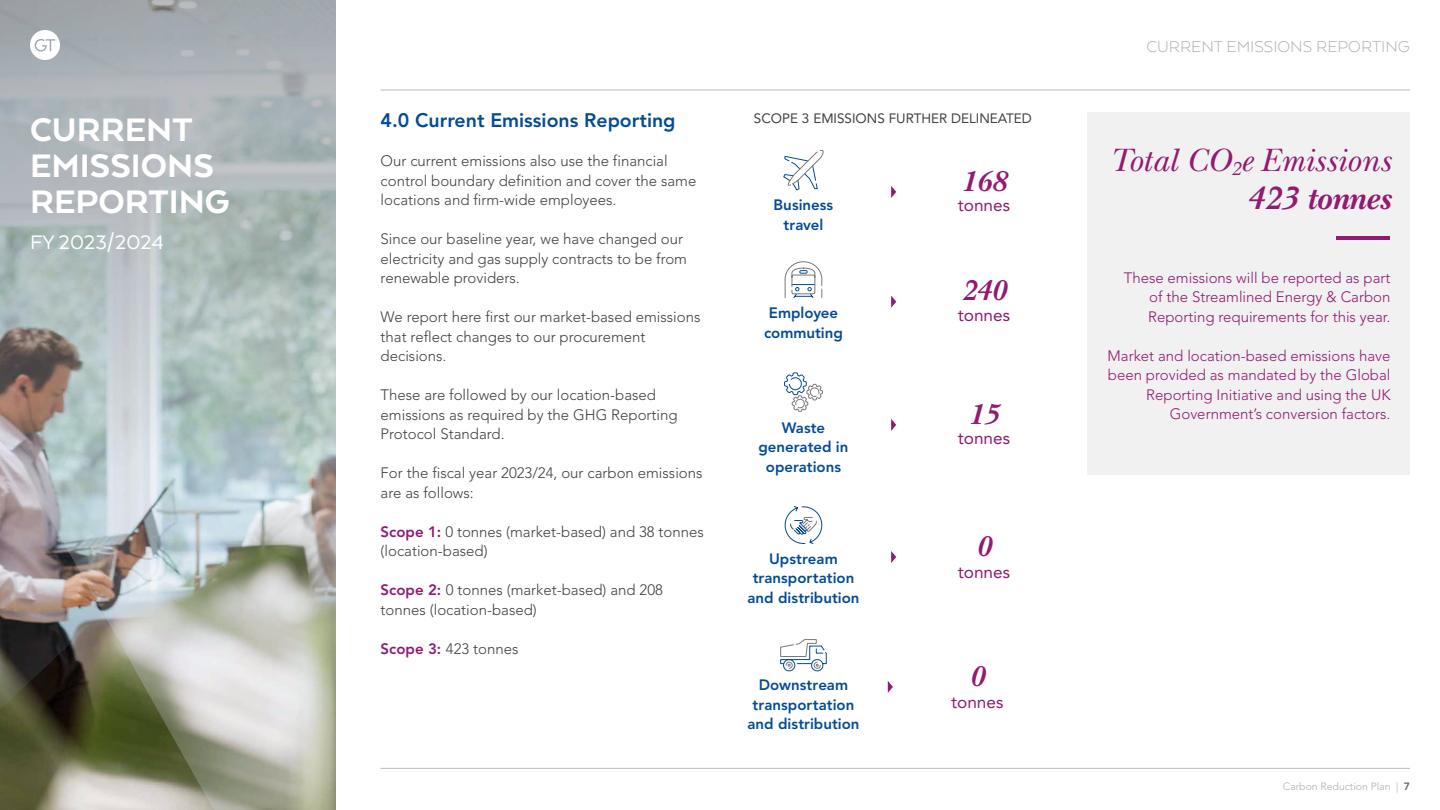
<style>
.page{position:relative;width:1440px;height:810px;background:#fff}
.page>*{position:absolute;margin:0;border:0;box-sizing:border-box;transform-origin:0 0}
.t1{font:800 37.5px/36px "Arquitecta";color:#fff}
.t2{font:italic 33.75px/38.2px "New Baskerville Std";color:#921a71;text-align:right}
.t3{font:italic 700 30px "New Baskerville Std";color:#921a71}
.t4{font:22.5px "Arquitecta";color:#fff}
.t5{font:800 19.5px "Avenir LT Std";color:#044b95}
.t6{font:300 18px "Arquitecta";color:#afaeaf}
.t7{font:17.25px "Avenir LT Std";color:#921a71}
.t8{font:300 15px/19.5px "Avenir LT Std";color:#404041}
.t9{font:300 15px/19.5px "Avenir LT Std";color:#921a71;text-align:justify}
.t10{font:800 15px/19.5px "Avenir LT Std";color:#044b95;text-align:center}
.t11{font:13.5px "Avenir LT Std";color:#404041}
.t12{font:300 10.5px "Avenir LT Std";color:#afaeaf}
.s1{font-weight:800;color:#921a71}
.s2{font-weight:700}
.s3{font-weight:800;color:#666}
</style>
<div class="page">
<hr style="left:381px;top:768px;width:1029px;height:1px;background:#bcbbbc">
<div style="left:1088px;top:112px;width:322px;height:364px;background:#f1f1f1"></div>
<hr style="left:381px;top:90px;width:1029px;height:1px;background:#bcbbbc">
<svg style="left:0;top:0;width:336px;height:810px;background:#a9afac"></svg>
<svg style="left:30px;top:30px;width:30px;height:30px"></svg>
<svg style="left:891px;top:186px;width:5px;height:12px"></svg>
<hr style="left:1336px;top:236px;width:54px;height:3px;background:#921a71">
<svg style="left:780px;top:639px;width:47px;height:33px"></svg>
<svg style="left:784px;top:506px;width:39px;height:38px"></svg>
<svg style="left:784px;top:372px;width:39px;height:40px"></svg>
<svg style="left:783px;top:150px;width:41px;height:41px"></svg>
<svg style="left:784px;top:261px;width:39px;height:37px"></svg>
<svg style="left:891px;top:296px;width:5px;height:12px"></svg>
<svg style="left:891px;top:419px;width:5px;height:12px"></svg>
<svg style="left:891px;top:551px;width:5px;height:12px"></svg>
<svg style="left:888px;top:681px;width:5px;height:12px"></svg>
<h1 class="t1" style="left:30px;top:110px;width:201px">CURRENT<br>EMISSIONS<br>REPORTING</h1>
<h3 class="t4" style="left:30px;top:228px;width:135px">FY 2023/2024</h3>
<h3 class="t5" style="left:381px;top:109px;width:296px">4.0 Current Emissions Reporting</h3>
<p class="t8" style="left:381px;top:151px;width:317px">Our current emissions also use the financial control boundary definition and cover the same locations and firm-wide employees.</p>
<p class="t8" style="left:381px;top:229px;width:308px">Since our baseline year, we have changed our electricity and gas supply contracts to be from renewable providers.</p>
<p class="t8" style="left:381px;top:307px;width:321px">We report here first our market-based emissions that reflect changes to our procurement decisions.</p>
<p class="t8" style="left:381px;top:385px;width:299px">These are followed by our location-based emissions as required by the GHG Reporting<br>Protocol Standard.</p>
<p class="t8" style="left:381px;top:463px;width:323px">For the fiscal year 2023/24, our carbon emissions are as follows:</p>
<p class="t8" style="left:381px;top:522px;width:325px"><span class="s1">Scope 1:</span> 0 tonnes (market-based) and 38 tonnes (location-based)</p>
<p class="t8" style="left:381px;top:580px;width:284px"><span class="s1">Scope 2:</span> 0 tonnes (market-based) and 208 tonnes (location-based)</p>
<p class="t8" style="left:381px;top:639px;width:139px"><span class="s1">Scope 3:</span> 423 tonnes</p>
<p class="t11" style="left:754px;top:110px;width:280px">SCOPE 3 EMISSIONS FURTHER DELINEATED</p>
<p class="t10" style="left:774px;top:195px;width:61px">Business travel</p>
<p class="t10" style="left:764px;top:303px;width:80px">Employee commuting</p>
<p class="t10" style="left:759px;top:418px;width:91px">Waste generated in operations</p>
<p class="t10" style="left:747px;top:549px;width:114px">Upstream transportation and distribution</p>
<p class="t10" style="left:747px;top:675px;width:114px">Downstream transportation and distribution</p>
<h3 class="t3" style="left:961px;top:164px;width:46px">168</h3>
<p class="t7" style="left:958px;top:195px;width:54px">tonnes</p>
<h3 class="t3" style="left:961px;top:274px;width:46px">240</h3>
<p class="t7" style="left:958px;top:305px;width:54px">tonnes</p>
<h3 class="t3" style="left:969px;top:397px;width:31px">15</h3>
<p class="t7" style="left:958px;top:428px;width:54px">tonnes</p>
<h3 class="t3" style="left:976px;top:529px;width:16px">0</h3>
<p class="t7" style="left:958px;top:562px;width:54px">tonnes</p>
<h3 class="t3" style="left:970px;top:659px;width:16px">0</h3>
<p class="t7" style="left:951px;top:692px;width:54px">tonnes</p>
<p class="t6" style="left:1146px;top:35px;width:265px">CURRENT EMISSIONS REPORTING</p>
<h2 class="t2" style="left:1109px;top:141px;width:283px">Total CO<sub>2</sub>e Emissions<br><span class="s2">423 tonnes</span></h2>
<p class="t9" style="left:1148px;top:268px;width:244px;text-indent:-24px">These emissions will be reported as part of the Streamlined Energy &amp; Carbon Reporting requirements for this year.</p>
<p class="t9" style="left:1108px;top:346px;width:284px;text-align:right">Market and location-based emissions have been provided as mandated by the Global Reporting Initiative and using the UK Government’s conversion factors.</p>
<p class="t12" style="left:1283px;top:780px;width:129px">Carbon Reduction Plan | <span class="s3">7</span></p>
</div>
